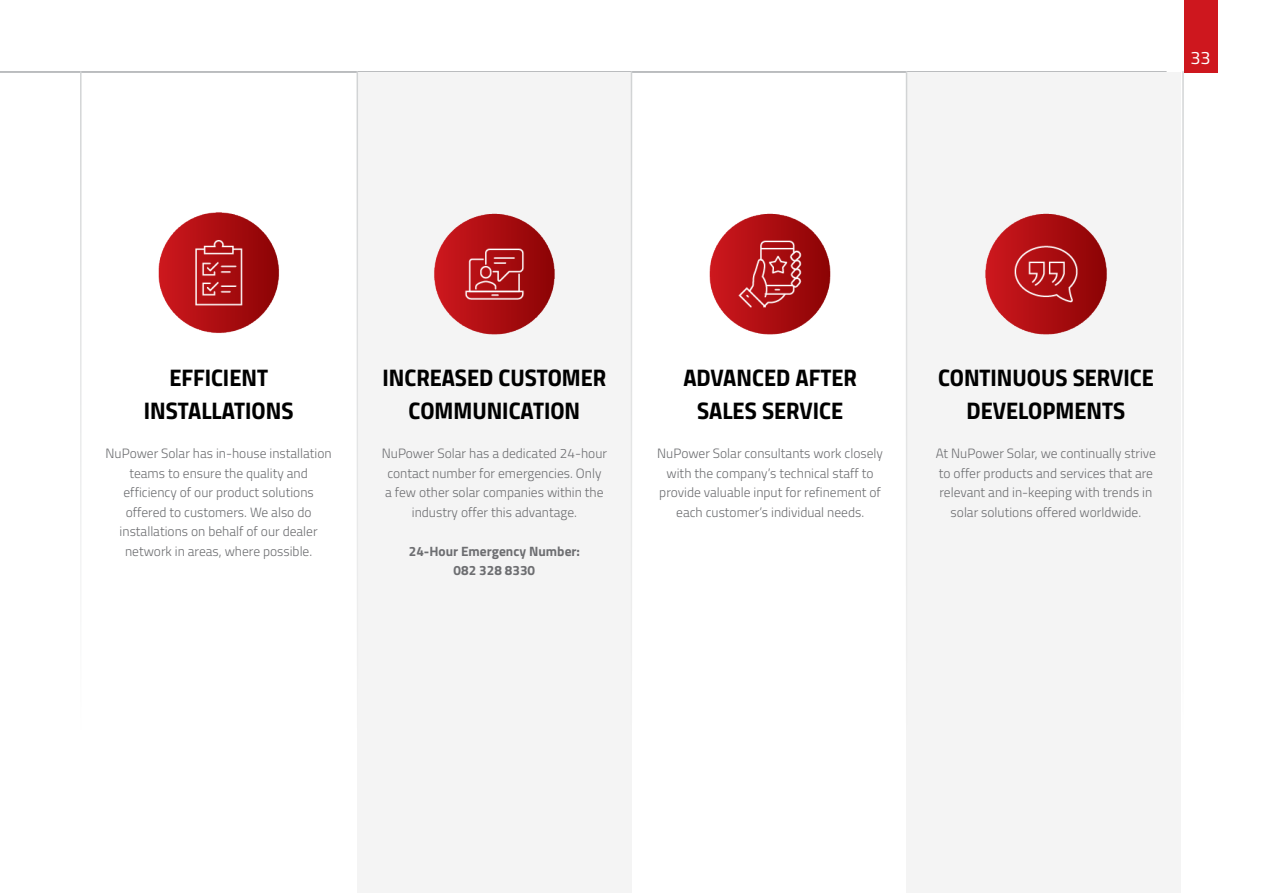
<style>
.page{position:relative;width:1263px;height:893px;background:#fff}
.page>*{position:absolute;margin:0;border:0;box-sizing:border-box;transform-origin:0 0}
.t1{font:24px/33px "Titillium Bold Upright";color:#000;text-align:center}
.t2{font:18px "Titillium";color:#fff}
.t3{font:300 13.5px/19.5px "Titillium";color:#6d6e71;text-align:center}
.t4{font:700 13.5px/19.5px "Titillium";color:#6d6e71;text-align:center}
</style>
<div class="page">
<hr style="left:0;top:71px;width:1166px;height:2px;background:#a7a9ac">
<div style="left:1184px;top:0;width:33px;height:73px;background:#ce171e"></div>
<div style="left:906px;top:73px;width:275px;height:820px;background:#f4f4f4"></div>
<div style="left:357px;top:73px;width:274px;height:820px;background:#f4f4f4"></div>
<img style="left:158px;top:212px;width:121px;height:121px">
<img style="left:434px;top:213px;width:121px;height:122px">
<img style="left:709px;top:213px;width:122px;height:122px">
<img style="left:985px;top:213px;width:122px;height:122px">
<hr style="left:357px;top:71px;width:1px;height:659px;background:#d1d3d4">
<hr style="left:631px;top:71px;width:1px;height:659px;background:#d1d3d4">
<hr style="left:906px;top:71px;width:1px;height:659px;background:#d1d3d4">
<hr style="left:1182px;top:71px;width:2px;height:659px;background:#d1d3d4">
<hr style="left:80px;top:71px;width:2px;height:659px;background:#d1d3d4">
<h2 class="t2" style="left:1190px;top:44px;width:22px">33</h2>
<h1 class="t1" style="left:144px;top:360px;width:151px">EFFICIENT<br>INSTALLATIONS</h1>
<p class="t3" style="left:106px;top:443px;width:228px">NuPower Solar has in-house installation teams to ensure the quality and efficiency of our product solutions offered to customers. We also do installations on behalf of our dealer network in areas, where possible.</p>
<h1 class="t1" style="left:382px;top:360px;width:225px">INCREASED CUSTOMER<br>COMMUNICATION</h1>
<p class="t3" style="left:382px;top:443px;width:227px">NuPower Solar has a dedicated 24-hour contact number for emergencies. Only<br>a few other solar companies within the industry offer this advantage.</p>
<p class="t4" style="left:409px;top:540px;width:173px">24-Hour Emergency Number:<br>082 328 8330</p>
<h1 class="t1" style="left:683px;top:360px;width:175px">ADVANCED AFTER<br>SALES SERVICE</h1>
<p class="t3" style="left:657px;top:443px;width:227px">NuPower Solar consultants work closely with the company’s technical staff to provide valuable input for refinement of each customer’s individual needs.</p>
<h1 class="t1" style="left:938px;top:360px;width:217px">CONTINUOUS SERVICE<br>DEVELOPMENTS</h1>
<p class="t3" style="left:936px;top:443px;width:222px">At NuPower Solar, we continually strive to offer products and services that are relevant and in-keeping with trends in solar solutions offered worldwide.</p>
</div>
